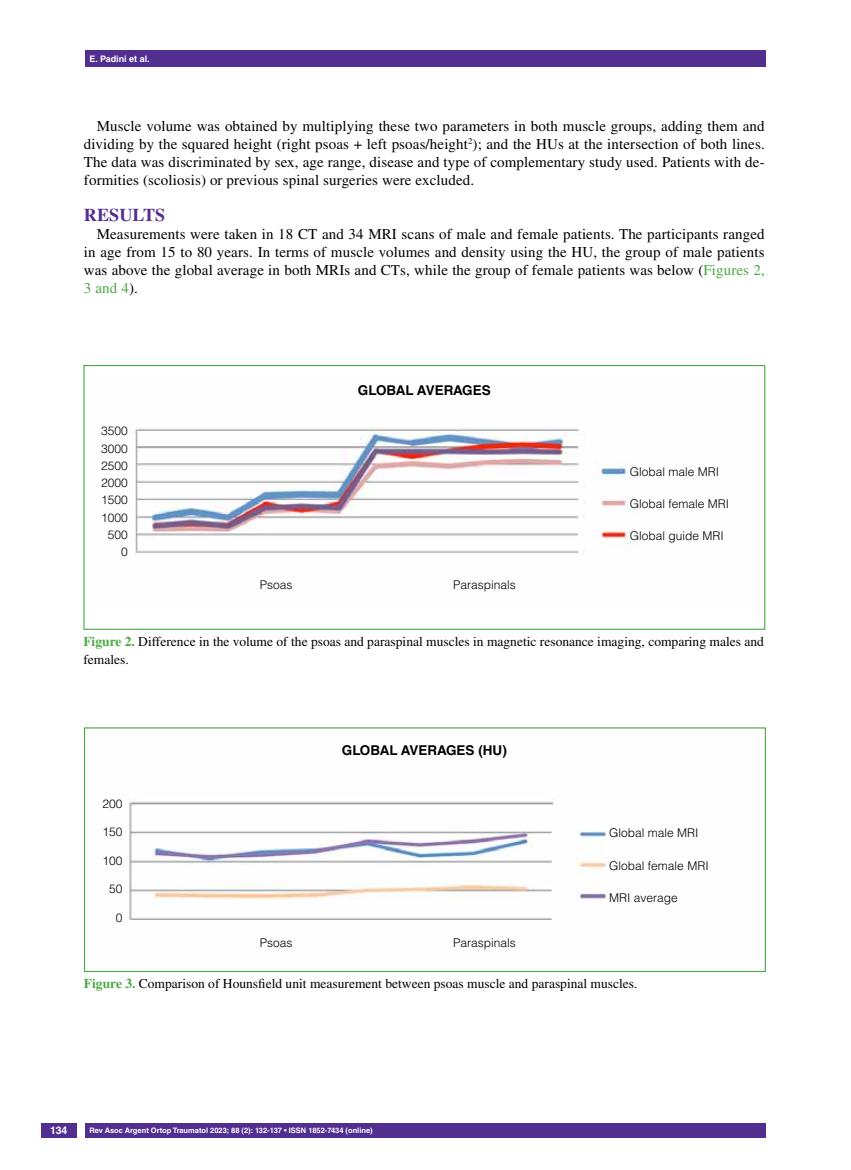
<style>
.page{position:relative;width:851px;height:1170px;background:#fff}
.page>*{position:absolute;margin:0;border:0;box-sizing:border-box;transform-origin:0 0}
.t1{font:700 18px "Times LT Std";letter-spacing:.01em;color:#522e91}
.t2{font:15px/18px "Times LT Std";letter-spacing:.01em;color:#000;text-align:justify}
.t3{font:13.5px/18px "Times LT Std";color:#000}
.t4{font:700 13.5px "Helvetica LT Std";color:#000}
.t5{font:300 12px/17.2px "Helvetica LT Std";color:#000;text-align:right}
.t6{font:700 10.5px "Helvetica LT Std";color:#fff}
.t7{font:700 9px "Helvetica LT Std";color:#fff}
.t8{font:700 7.5px "Helvetica LT Std";color:#fff}
.s1{color:#49a942}
.s2{font-weight:700;color:#49a942}
</style>
<div class="page">
<div style="left:41px;top:1123px;width:36px;height:14px;background:#522e91"></div>
<div style="left:85px;top:50px;width:680px;height:17px;background:#522e91"></div>
<div style="left:85px;top:1123px;width:680px;height:14px;background:#522e91"></div>
<img style="left:135px;top:427px;width:498px;height:128px">
<div style="left:83px;top:365px;width:682px;height:264px;border:1px solid #49a942"></div>
<img style="left:129px;top:800px;width:478px;height:120px">
<p class="t7" style="left:89px;top:53px;width:62px">E. Padini et al.</p>
<p class="t2" style="left:84px;top:116px;width:682px;text-indent:13px">Muscle volume was obtained by multiplying these two parameters in both muscle groups, adding them and dividing by the squared height (right psoas + left psoas/height<sup>2</sup>); and the HUs at the intersection of both lines.<br>The data was discriminated by sex, age range, disease and type of complementary study used. Patients with de&shy;formities (scoliosis) or previous spinal surgeries were excluded.</p>
<p class="t1" style="left:84px;top:204px;width:83px">RESULTS</p>
<p class="t2" style="left:84px;top:224px;width:682px;text-indent:13px">Measurements were taken in 18 CT and 34 MRI scans of male and female patients. The participants ranged in age from 15 to 80 years. In terms of muscle volumes and density using the HU, the group of male patients was above the global average in both MRIs and CTs, while the group of female patients was below (<span class="s1">Figures 2, 3 and 4</span>).</p>
<p class="t5" style="left:101px;top:422px;width:28px">3500<br>3000<br>2500<br>2000<br>1500<br>1000<br>500<br>0</p>
<p class="t4" style="left:358px;top:382px;width:133px">GLOBAL AVERAGES</p>
<p class="t5" style="left:260px;top:575px;width:34px">Psoas</p>
<p class="t5" style="left:453px;top:575px;width:64px">Paraspinals</p>
<p class="t5" style="left:629px;top:462px;width:91px">Global male MRI</p>
<p class="t5" style="left:629px;top:495px;width:101px">Global female MRI</p>
<p class="t5" style="left:629px;top:527px;width:96px">Global guide MRI</p>
<p class="t3" style="left:83px;top:632px;width:682px"><span class="s2">Figure 2.</span> Difference in the volume of the psoas and paraspinal muscles in magnetic resonance imaging, comparing males and females.</p>
<p class="t5" style="left:103px;top:794px;width:22px">200</p>
<p class="t5" style="left:103px;top:823px;width:22px">150</p>
<p class="t5" style="left:103px;top:851px;width:22px">100</p>
<p class="t5" style="left:109px;top:880px;width:15px">50</p>
<p class="t5" style="left:116px;top:908px;width:8px">0</p>
<p class="t4" style="left:342px;top:742px;width:166px">GLOBAL AVERAGES (HU)</p>
<p class="t5" style="left:260px;top:933px;width:34px">Psoas</p>
<p class="t5" style="left:453px;top:933px;width:64px">Paraspinals</p>
<p class="t5" style="left:609px;top:824px;width:91px">Global male MRI</p>
<p class="t5" style="left:609px;top:856px;width:101px">Global female MRI</p>
<p class="t5" style="left:609px;top:888px;width:70px">MRI average</p>
<p class="t3" style="left:84px;top:974px;width:555px"><span class="s2">Figure 3.</span> Comparison of Hounsfield unit measurement between psoas muscle and paraspinal muscles.</p>
<p class="t6" style="left:50px;top:1124px;width:19px">134</p>
<p class="t8" style="left:90px;top:1125px;width:284px">Rev Asoc Argent Ortop Traumatol 2023; 88 (2): 132-137 • ISSN 1852-7434 (online)</p>
</div>
